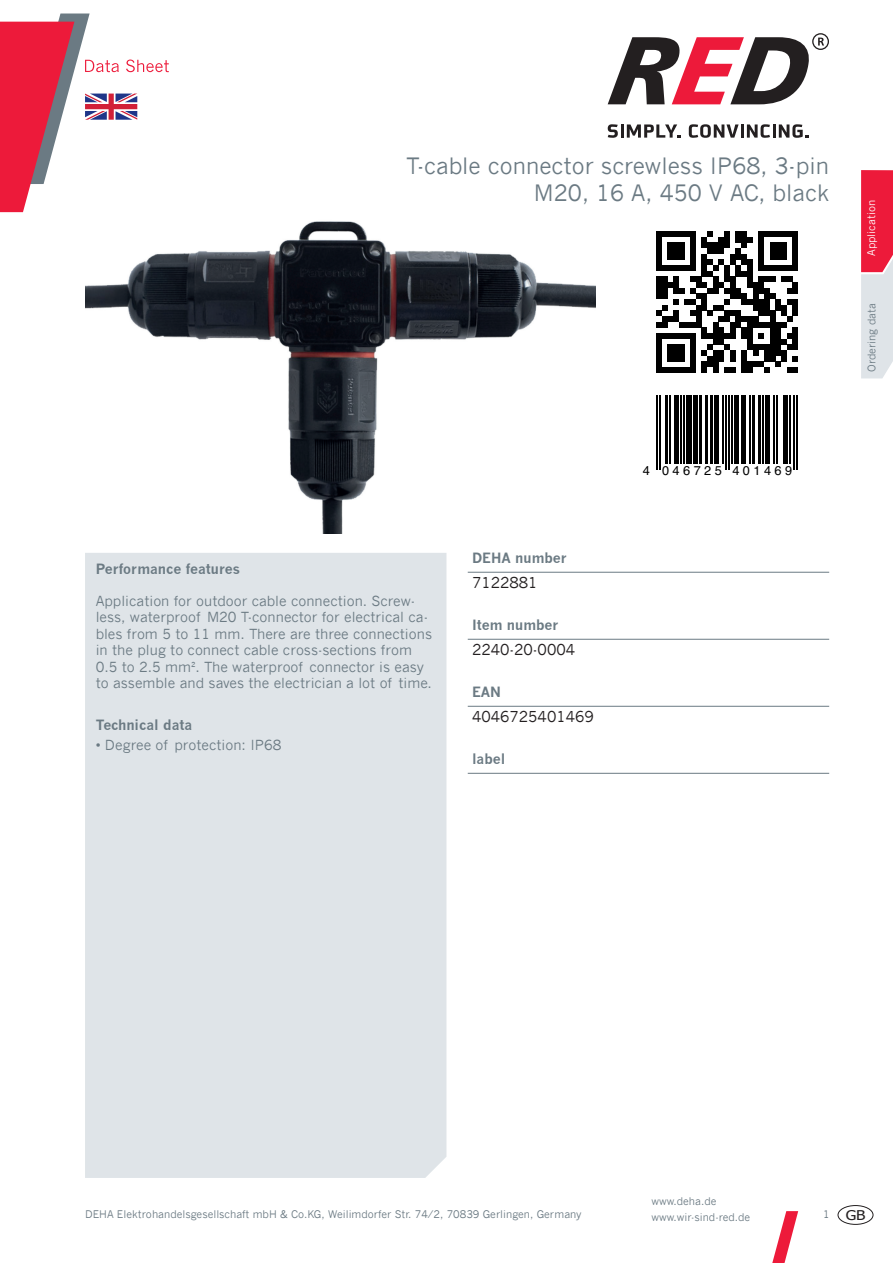
<style>
.page{position:relative;width:893px;height:1263px;background:#fff}
.page>*{position:absolute;margin:0;border:0;box-sizing:border-box;transform-origin:0 0}
.t1{font:22.5px/27px "News Gothic";color:#6b7a83;text-align:right}
.t2{font:15px "News Gothic";color:#231f20}
.t3{font:13.8px/16.5px "News Gothic";color:#6b7a83}
.t4{font:700 13.8px "News Gothic";color:#6b7a83}
.t5{font:13.5px "Tahoma";color:#231f20;scale:1.17 1}
.t6{font:12.75px "Helvetica";letter-spacing:.27em;color:#000}
.t7{font:10.5px/16.5px "News Gothic";color:#6b7a83}
.t8{font:10.5px "News Gothic";color:#fff}
.s1{font-family:"News Gothic";font-size:10.5px;color:#6b7a83}
</style>
<div class="page">
<svg style="left:608px;top:33px;width:221px;height:71px"></svg>
<svg style="left:608px;top:124px;width:10px;height:14px"></svg>
<hr style="left:620px;top:124px;width:3px;height:14px;background:#231f20">
<svg style="left:627px;top:124px;width:54px;height:14px"></svg>
<svg style="left:689px;top:124px;width:50px;height:14px"></svg>
<hr style="left:741px;top:124px;width:3px;height:14px;background:#231f20">
<svg style="left:747px;top:124px;width:23px;height:14px"></svg>
<hr style="left:772px;top:124px;width:3px;height:14px;background:#231f20">
<svg style="left:779px;top:124px;width:30px;height:14px"></svg>
<svg style="left:861px;top:170px;width:32px;height:208px;background:#e68496"></svg>
<svg style="left:772px;top:1211px;width:26px;height:52px"></svg>
<div style="left:838px;top:1205px;width:35px;height:19px;border:1px solid #231f20;border-radius:50%"></div>
<div style="left:85px;top:553px;width:361px;height:625px;background:#dfe4e8"></div>
<svg style="left:0;top:14px;width:169px;height:198px"></svg>
<img style="left:85px;top:211px;width:510px;height:322px">
<svg style="left:656px;top:231px;width:142px;height:142px"></svg>
<hr style="left:656px;top:395px;width:2px;height:75px;background:#000">
<hr style="left:659px;top:395px;width:2px;height:75px;background:#000">
<hr style="left:665px;top:395px;width:3px;height:68px;background:#000">
<hr style="left:669px;top:395px;width:2px;height:68px;background:#000">
<hr style="left:674px;top:395px;width:4px;height:68px;background:#000">
<hr style="left:680px;top:395px;width:1px;height:68px;background:#000">
<hr style="left:683px;top:395px;width:1px;height:68px;background:#000">
<div style="left:686px;top:395px;width:6px;height:68px;background:#000"></div>
<div style="left:693px;top:395px;width:5px;height:68px;background:#000"></div>
<hr style="left:699px;top:395px;width:3px;height:68px;background:#000">
<hr style="left:705px;top:395px;width:3px;height:68px;background:#000">
<hr style="left:710px;top:395px;width:3px;height:68px;background:#000">
<div style="left:714px;top:395px;width:5px;height:68px;background:#000"></div>
<hr style="left:722px;top:395px;width:1px;height:68px;background:#000">
<hr style="left:725px;top:395px;width:1px;height:75px;background:#000">
<hr style="left:728px;top:395px;width:1px;height:75px;background:#000">
<hr style="left:731px;top:395px;width:1px;height:68px;background:#000">
<hr style="left:734px;top:395px;width:4px;height:68px;background:#000">
<div style="left:741px;top:395px;width:5px;height:68px;background:#000"></div>
<hr style="left:749px;top:395px;width:1px;height:68px;background:#000">
<hr style="left:752px;top:395px;width:3px;height:68px;background:#000">
<hr style="left:758px;top:395px;width:3px;height:68px;background:#000">
<hr style="left:762px;top:395px;width:2px;height:68px;background:#000">
<div style="left:765px;top:395px;width:5px;height:68px;background:#000"></div>
<hr style="left:773px;top:395px;width:1px;height:68px;background:#000">
<hr style="left:776px;top:395px;width:1px;height:68px;background:#000">
<div style="left:783px;top:395px;width:5px;height:68px;background:#000"></div>
<hr style="left:789px;top:395px;width:2px;height:68px;background:#000">
<hr style="left:794px;top:395px;width:1px;height:75px;background:#000">
<hr style="left:797px;top:395px;width:1px;height:75px;background:#000">
<hr style="left:468px;top:572px;width:361px;height:1px;background:#6b7a83">
<hr style="left:468px;top:639px;width:361px;height:1px;background:#6b7a83">
<hr style="left:468px;top:706px;width:361px;height:1px;background:#6b7a83">
<hr style="left:468px;top:773px;width:361px;height:1px;background:#6b7a83">
<h1 class="t1" style="left:406px;top:152px;width:425px">T-cable connector screwless IP68, 3-pin<br>M20, 16 A, 450 V AC, black</h1>
<p class="t4" style="left:96px;top:560px;width:146px">Performance features</p>
<p class="t3" style="left:96px;top:592px;width:338px">Application for outdoor cable connection. Screw&shy;less, waterproof M20 T-connector for electrical ca&shy;bles from 5 to 11 mm. There are three connections in the plug to connect cable cross-sections from 0.5 to 2.5 mm². The waterproof connector is easy to assemble and saves the electrician a lot of time.</p>
<p class="t4" style="left:96px;top:716px;width:98px">Technical data</p>
<p class="t3" style="left:96px;top:737px;width:187px">• Degree of protection: IP68</p>
<p class="t4" style="left:472px;top:550px;width:96px">DEHA number</p>
<p class="t2" style="left:472px;top:574px;width:67px">7122881</p>
<p class="t4" style="left:472px;top:617px;width:88px">Item number</p>
<p class="t2" style="left:472px;top:641px;width:105px">2240-20-0004</p>
<p class="t4" style="left:472px;top:684px;width:31px">EAN</p>
<p class="t2" style="left:472px;top:708px;width:123px">4046725401469</p>
<p class="t4" style="left:472px;top:751px;width:35px">label</p>
<p class="t6" style="left:643px;top:461px;width:151px">4 046725 401469</p>
<p class="t8" style="left:865px;top:256px;width:57px;rotate:-90deg">Application</p>
<p class="t7" style="left:863px;top:372px;width:70px;rotate:-90deg">Ordering data</p>
<p class="t7" style="left:651px;top:1192px;width:100px">www.deha.de www.wir-sind-red.de</p>
<p class="t7" style="left:85px;top:1206px;width:498px">DEHA Elektrohandelsgesellschaft mbH &amp; Co.KG, Weilimdorfer Str. 74/2, 70839 Gerlingen, Germany</p>
<p class="t5" style="left:823px;top:1206px;width:38px"><span class="s1">1</span> GB</p>
</div>
